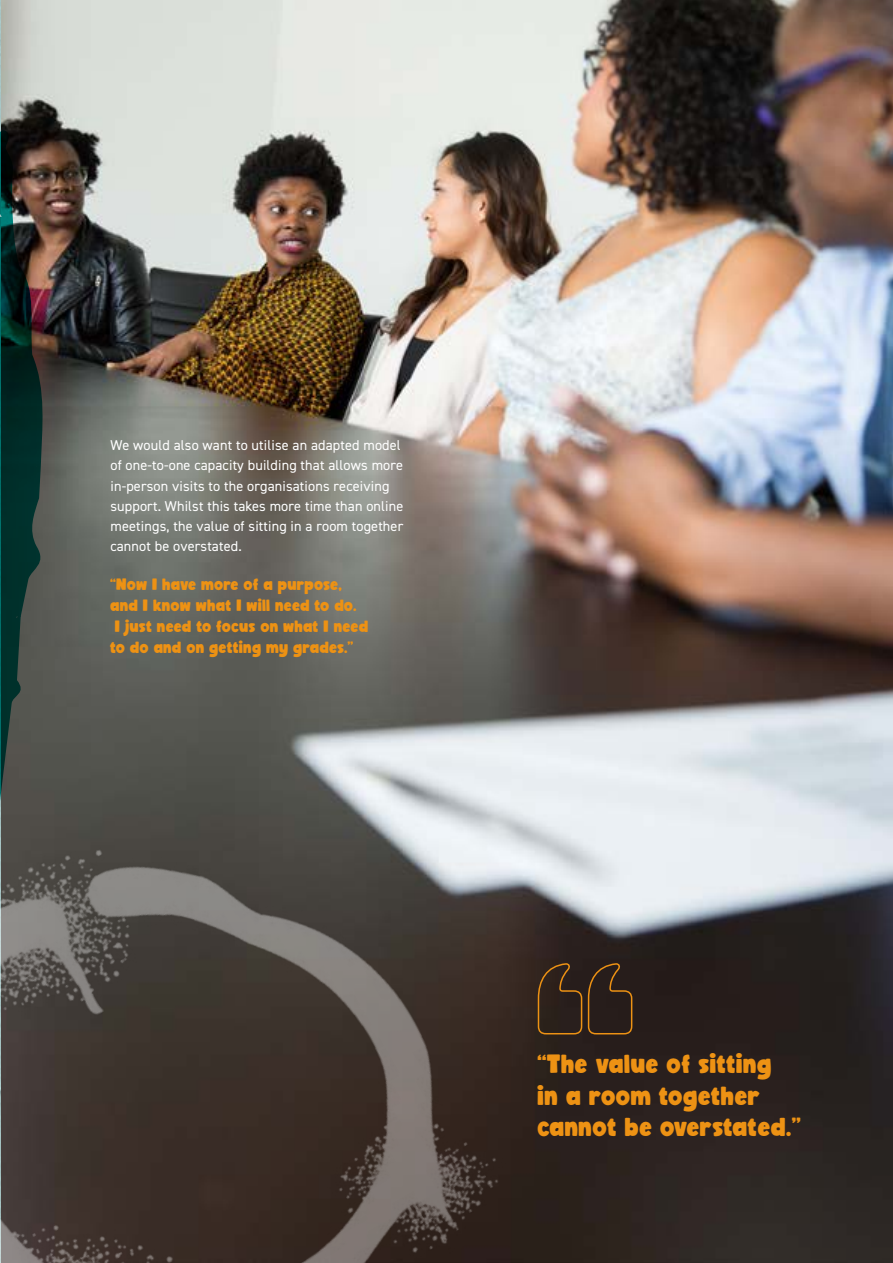
<style>
.page{position:relative;width:893px;height:1263px;background:#fff}
.page>*{position:absolute;margin:0;border:0;box-sizing:border-box;transform-origin:0 0}
.t1{font:24px/31.5px "Bolden Van";letter-spacing:.02em;color:#ed9214}
.t2{font:15px "Bolden Van";letter-spacing:.02em;color:#ed9214}
.t3{font:14.25px/20.2px "DIN2014";letter-spacing:.01em;color:#fff}
</style>
<div class="page">
<img style="left:47px;top:0;width:846px;height:1263px">
<svg style="left:0;top:0;width:47px;height:825px;background:#404e49"></svg>
<svg style="left:537px;top:962px;width:96px;height:73px;background:#3a281a"></svg>
<img style="left:0;top:825px;width:516px;height:438px">
<p class="t3" style="left:111px;top:435px;width:294px">We would also want to utilise an adapted model of one-to-one capacity building that allows more in-person visits to the organisations receiving support. Whilst this takes more time than online meetings, the value of sitting in a room together cannot be overstated.</p>
<p class="t2" style="left:111px;top:575px;width:233px">“Now I have more of a purpose,</p>
<p class="t2" style="left:111px;top:596px;width:248px">and I know what I will need to do.</p>
<p class="t2" style="left:115px;top:617px;width:255px">I just need to focus on what I need</p>
<p class="t2" style="left:111px;top:638px;width:245px">to do and on getting my grades.”</p>
<h1 class="t1" style="left:538px;top:1048px;width:265px">“The value of sitting<br>in a room together cannot be overstated.”</h1>
</div>
